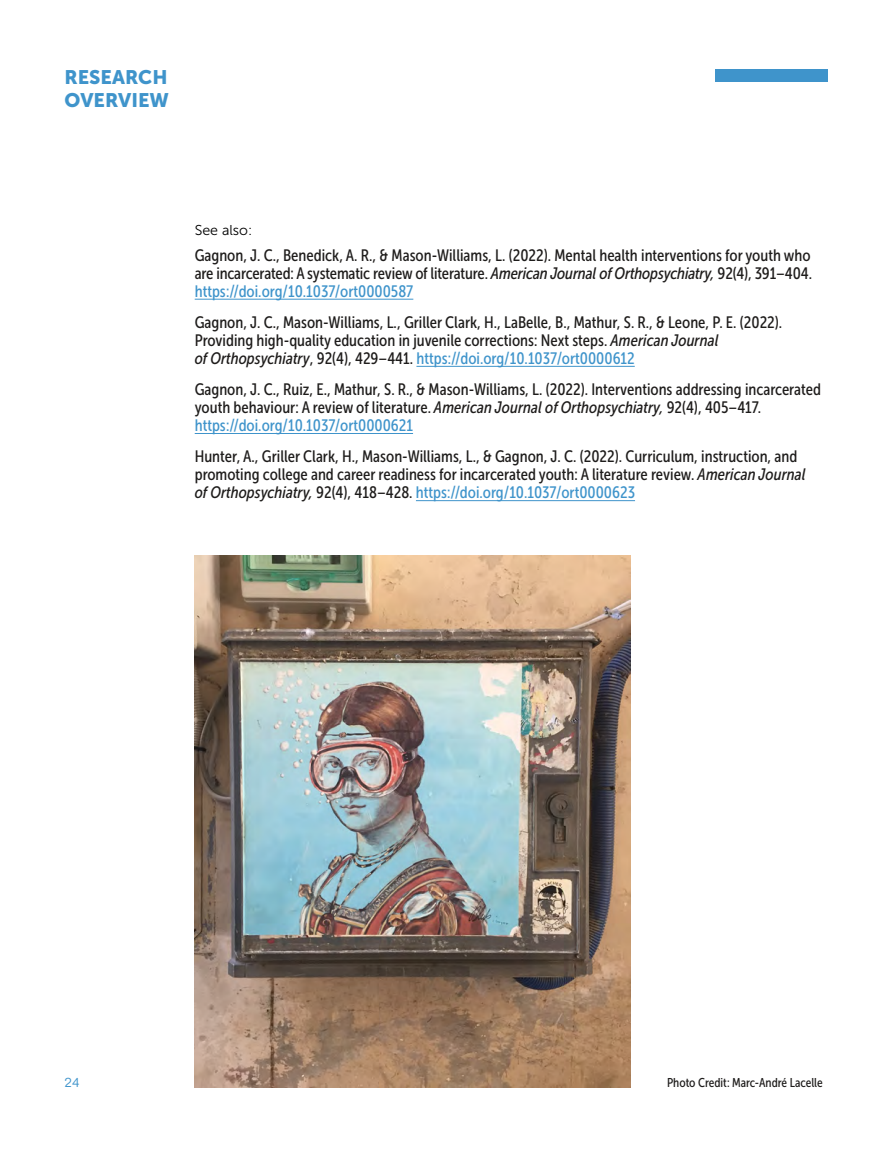
<style>
.page{position:relative;width:893px;height:1163px;background:#fff}
.page>*{position:absolute;margin:0;border:0;box-sizing:border-box;transform-origin:0 0}
.t1{font:19.5px/23.4px "Museo Sans 900";color:#3f94cb}
.t2{font:16.5px/18px "Museo Sans Cond 500";color:#1e1c1b}
.t3{font:14.25px "Museo Sans 300";color:#000}
.t4{font:300 13.5px "Folio Std";color:#3f94cb}
.t5{font:12.75px "Museo Sans Cond 500";color:#1e1c1b}
.s1{font-style:italic}
.s2{color:#3f94cb}
</style>
<div class="page">
<div style="left:715px;top:69px;width:113px;height:13px;background:#3f94cb"></div>
<hr style="left:195px;top:299px;width:218px;height:1px;background:#3f94cb">
<hr style="left:416px;top:366px;width:218px;height:1px;background:#3f94cb">
<hr style="left:195px;top:433px;width:218px;height:1px;background:#3f94cb">
<hr style="left:416px;top:500px;width:219px;height:1px;background:#3f94cb">
<img style="left:195px;top:556px;width:435px;height:531px">
<p class="t1" style="left:64px;top:65px;width:106px">RESEARCH<br>OVERVIEW</p>
<p class="t3" style="left:195px;top:222px;width:59px">See also:</p>
<p class="t2" style="left:195px;top:246px;width:619px;text-align:justify">Gagnon, J. C., Benedick, A. R., &amp; Mason-Williams, L. (2022). Mental health interventions for youth who are incarcerated : A systematic review of literature. <span class="s1">American Journal of Orthopsychiatry,</span> 92(4), 391–404. <span class="s2">https ://doi.org/10.1037/ort0000587</span></p>
<p class="t2" style="left:195px;top:313px;width:589px">Gagnon, J. C., Mason-Williams, L., Griller Clark, H., LaBelle, B., Mathur, S. R., &amp; Leone, P. E. (2022).<br>Providing high-quality education in juvenile corrections : Next steps. <span class="s1">American Journal<br>of Orthopsychiatry</span>, 92(4), 429–441. <span class="s2">https ://doi.org/10.1037/ort0000612</span></p>
<p class="t2" style="left:195px;top:380px;width:628px">Gagnon, J. C., Ruiz, E., Mathur, S. R., &amp; Mason-Williams, L. (2022). Interventions addressing incarcerated youth behaviour : A review of literature. <span class="s1">American Journal of Orthopsychiatry,</span> 92(4), 405–417.<br><span class="s2">https ://doi.org/10.1037/ort0000621</span></p>
<p class="t2" style="left:195px;top:447px;width:612px">Hunter, A., Griller Clark, H., Mason-Williams, L., &amp; Gagnon, J. C. (2022). Curriculum, instruction, and promoting college and career readiness for incarcerated youth : A literature review. <span class="s1">American Journal of Orthopsychiatry,</span> 92(4), 418–428. <span class="s2">https ://doi.org/10.1037/ort0000623</span></p>
<p class="t4" style="left:64px;top:1074px;width:17px">24</p>
<p class="t5" style="left:667px;top:1075px;width:157px">Photo Credit : Marc-André Lacelle</p>
</div>
